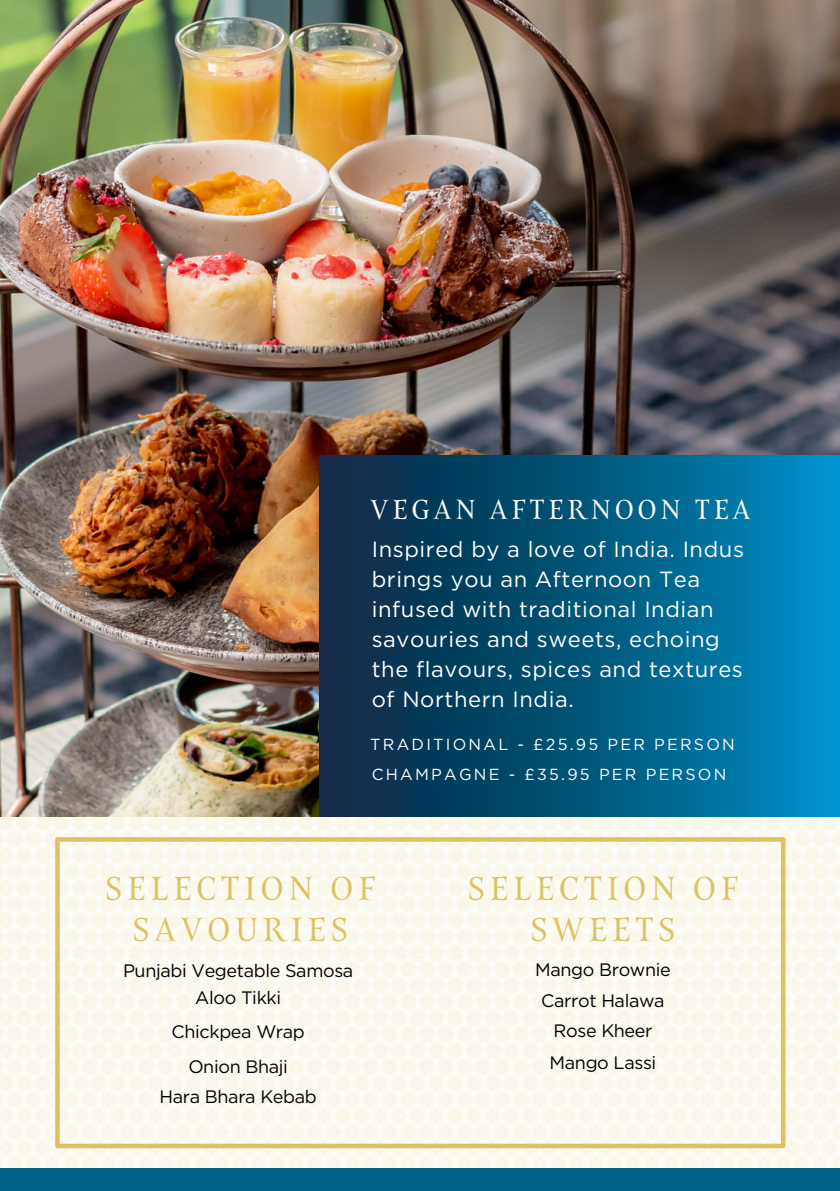
<style>
.page{position:relative;width:840px;height:1191px;background:#fff}
.page>*{position:absolute;margin:0;border:0;box-sizing:border-box;transform-origin:0 0}
.t1{font:34px/40.4px "Belda Nor Reg";letter-spacing:.12em;color:#dcc35f;text-align:center}
.t2{font:28px "Belda Nor Reg";letter-spacing:.12em;color:#fff}
.t3{font:22px/30px "Gotham";letter-spacing:.025em;color:#fff}
.t4{font:18px "Gotham";letter-spacing:-.02em;color:#000}
.t5{font:16px "Gotham";letter-spacing:.14em;color:#fff}
</style>
<div class="page">
<img style="left:0;top:0;width:840px;height:724px">
<img style="left:0;top:724px;width:840px;height:444px">
<div style="left:58px;top:837px;width:726px;height:5px;background:#dcc35f"></div>
<div style="left:55px;top:840px;width:5px;height:306px;background:#dcc35f"></div>
<hr style="left:781px;top:840px;width:4px;height:306px;background:#dcc35f">
<hr style="left:60px;top:1144px;width:721px;height:4px;background:#dcc35f">
<div style="left:0;top:1168px;width:840px;height:23px;background:#016087"></div>
<img style="left:320px;top:455px;width:520px;height:362px">
<p class="t2" style="left:370px;top:491px;width:382px">VEGAN AFTERNOON TEA</p>
<p class="t3" style="left:372px;top:533px;width:374px">Inspired by a love of India. Indus brings you an Afternoon Tea infused with traditional Indian savouries and sweets, echoing the flavours, spices and textures of Northern India.</p>
<p class="t5" style="left:370px;top:735px;width:366px">TRADITIONAL - £25.95 PER PERSON</p>
<p class="t5" style="left:372px;top:765px;width:356px">CHAMPAGNE - £35.95 PER PERSON</p>
<p class="t1" style="left:105px;top:868px;width:272px">SELECTION OF<br>SAVOURIES</p>
<p class="t1" style="left:467px;top:868px;width:272px">SELECTION OF<br>SWEETS</p>
<p class="t4" style="left:123px;top:960px;width:232px">Punjabi Vegetable Samosa</p>
<p class="t4" style="left:195px;top:988px;width:87px">Aloo Tikki</p>
<p class="t4" style="left:172px;top:1022px;width:135px">Chickpea Wrap</p>
<p class="t4" style="left:188px;top:1056px;width:101px">Onion Bhaji</p>
<p class="t4" style="left:160px;top:1087px;width:159px">Hara Bhara Kebab</p>
<p class="t4" style="left:535px;top:960px;width:137px">Mango Brownie</p>
<p class="t4" style="left:541px;top:990px;width:125px">Carrot Halawa</p>
<p class="t4" style="left:553px;top:1021px;width:101px">Rose Kheer</p>
<p class="t4" style="left:550px;top:1052px;width:108px">Mango Lassi</p>
</div>
